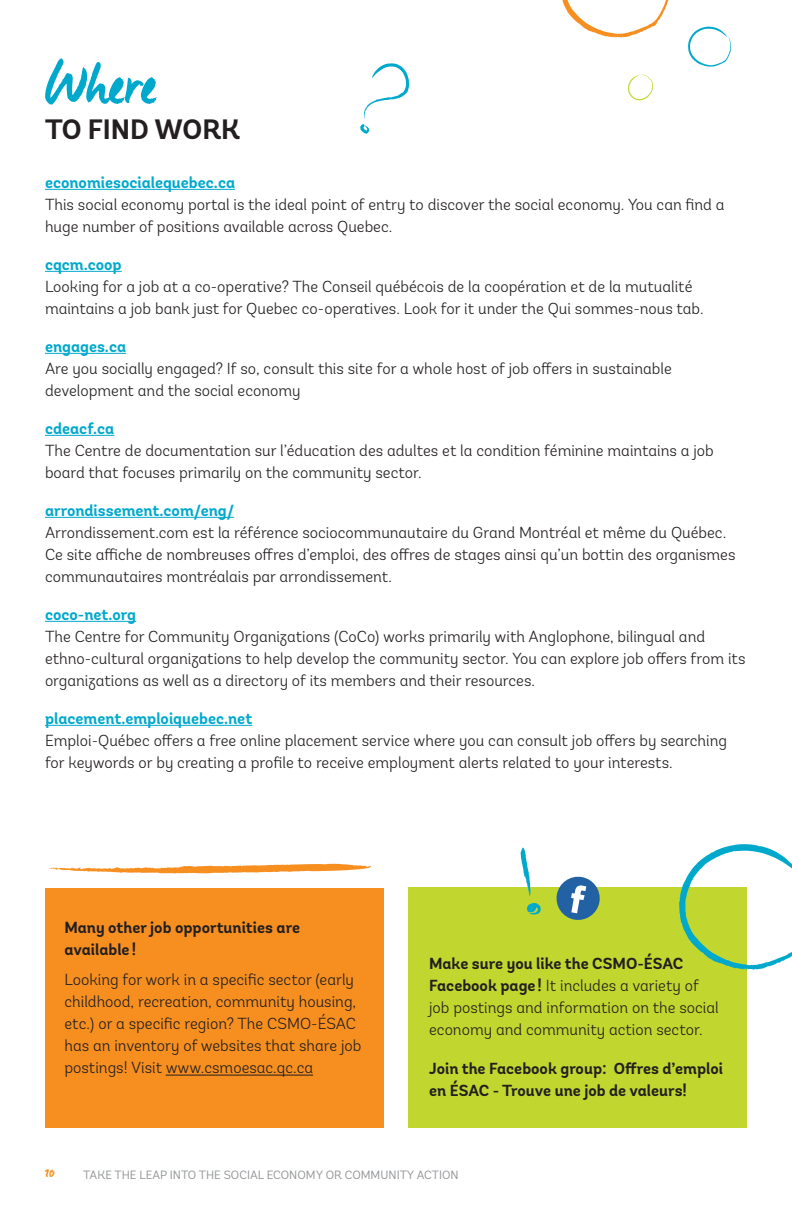
<style>
.page{position:relative;width:792px;height:1224px;background:#fff}
.page>*{position:absolute;margin:0;border:0;box-sizing:border-box;transform-origin:0 0}
.t1{font:60px "Manus";color:#00a9cc}
.t2{font:700 28px "Andes";color:#231f20}
.t3{font:300 16px/22px "Andes";color:#231f20}
.t4{font:700 16px "Andes";color:#00a9cc}
.t5{font:700 16px/22px "Andes";color:#231f20}
.t6{font:16px "Manus";color:#f68f20}
.t7{font:12px "Andes";color:#939598}
.s1{font-weight:700}
</style>
<div class="page">
<div style="left:408px;top:888px;width:339px;height:240px;background:#c1d72f"></div>
<svg style="left:555px;top:876px;width:46px;height:44px"></svg>
<svg style="left:520px;top:848px;width:12px;height:48px"></svg>
<svg style="left:527px;top:903px;width:14px;height:12px"></svg>
<hr style="left:45px;top:189px;width:190px;height:1px;background:#00a9cc">
<hr style="left:45px;top:271px;width:77px;height:1px;background:#00a9cc">
<hr style="left:45px;top:353px;width:81px;height:1px;background:#00a9cc">
<hr style="left:45px;top:435px;width:69px;height:1px;background:#00a9cc">
<hr style="left:45px;top:517px;width:189px;height:1px;background:#00a9cc">
<hr style="left:45px;top:621px;width:91px;height:1px;background:#00a9cc">
<hr style="left:45px;top:725px;width:207px;height:1px;background:#00a9cc">
<div style="left:45px;top:888px;width:339px;height:240px;background:#f68f20"></div>
<hr style="left:166px;top:1075px;width:147px;height:1px;background:#231f20">
<svg style="left:360px;top:63px;width:50px;height:71px"></svg>
<svg style="left:49px;top:864px;width:322px;height:10px"></svg>
<svg style="left:679px;top:844px;width:113px;height:126px"></svg>
<svg style="left:562px;top:0;width:107px;height:38px"></svg>
<svg style="left:688px;top:27px;width:44px;height:40px"></svg>
<svg style="left:628px;top:74px;width:25px;height:27px"></svg>
<h1 class="t1" style="left:45px;top:47px;width:113px">Where</h1>
<h2 class="t2" style="left:45px;top:112px;width:197px">TO FIND WORK</h2>
<p class="t4" style="left:45px;top:172px;width:192px">economiesocialequebec.ca</p>
<p class="t3" style="left:45px;top:193px;width:681px">This social economy portal is the ideal point of entry to discover the social economy. You can find a huge number of positions available across Quebec.</p>
<p class="t4" style="left:45px;top:254px;width:78px">cqcm.coop</p>
<p class="t3" style="left:45px;top:275px;width:660px">Looking for a job at a co-operative? The Conseil québécois de la coopération et de la mutualité maintains a job bank just for Quebec co-operatives. Look for it under the Qui sommes-nous tab.</p>
<p class="t4" style="left:45px;top:336px;width:83px">engages.ca</p>
<p class="t3" style="left:45px;top:357px;width:628px">Are you socially engaged? If so, consult this site for a whole host of job offers in sustainable development and the social economy</p>
<p class="t4" style="left:45px;top:418px;width:71px">cdeacf.ca</p>
<p class="t3" style="left:45px;top:439px;width:670px">The Centre de documentation sur l’éducation des adultes et la condition féminine maintains a job board that focuses primarily on the community sector.</p>
<p class="t4" style="left:45px;top:500px;width:191px">arrondissement.com/eng/</p>
<p class="t3" style="left:45px;top:521px;width:692px">Arrondissement.com est la référence sociocommunautaire du Grand Montréal et même du Québec.<br>Ce site affiche de nombreuses offres d’emploi, des offres de stages ainsi qu’un bottin des organismes communautaires montréalais par arrondissement.</p>
<p class="t4" style="left:45px;top:604px;width:93px">coco-net.org</p>
<p class="t3" style="left:45px;top:625px;width:702px">The Centre for Community Organizations (CoCo) works primarily with Anglophone, bilingual and ethno-cultural organizations to help develop the community sector. You can explore job offers from its organizations as well as a directory of its members and their resources.</p>
<p class="t4" style="left:45px;top:708px;width:209px">placement.emploiquebec.net</p>
<p class="t3" style="left:45px;top:729px;width:684px">Emploi-Québec offers a free online placement service where you can consult job offers by searching for keywords or by creating a profile to receive employment alerts related to your interests.</p>
<p class="t5" style="left:64px;top:916px;width:237px">Many other job opportunities are available!</p>
<p class="t3" style="left:64px;top:969px;width:298px">Looking for work in a specific sector (early childhood, recreation, community housing, etc.) or a specific region? The CSMO-ÉSAC has an inventory of websites that share job postings! Visit www.csmoesac.qc.ca</p>
<p class="t3" style="left:429px;top:953px;width:291px"><span class="s1">Make sure you like the CSMO-ÉSAC Facebook page!</span> It includes a variety of job postings and information on the social economy and community action sector.</p>
<p class="t5" style="left:429px;top:1058px;width:295px">Join the Facebook group: Offres d’emploi en ÉSAC - Trouve une job de valeurs!</p>
<p class="t6" style="left:45px;top:1162px;width:11px">10</p>
<p class="t7" style="left:83px;top:1168px;width:377px">TAKE THE LEAP INTO THE SOCIAL ECONOMY OR COMMUNITY ACTION</p>
</div>
